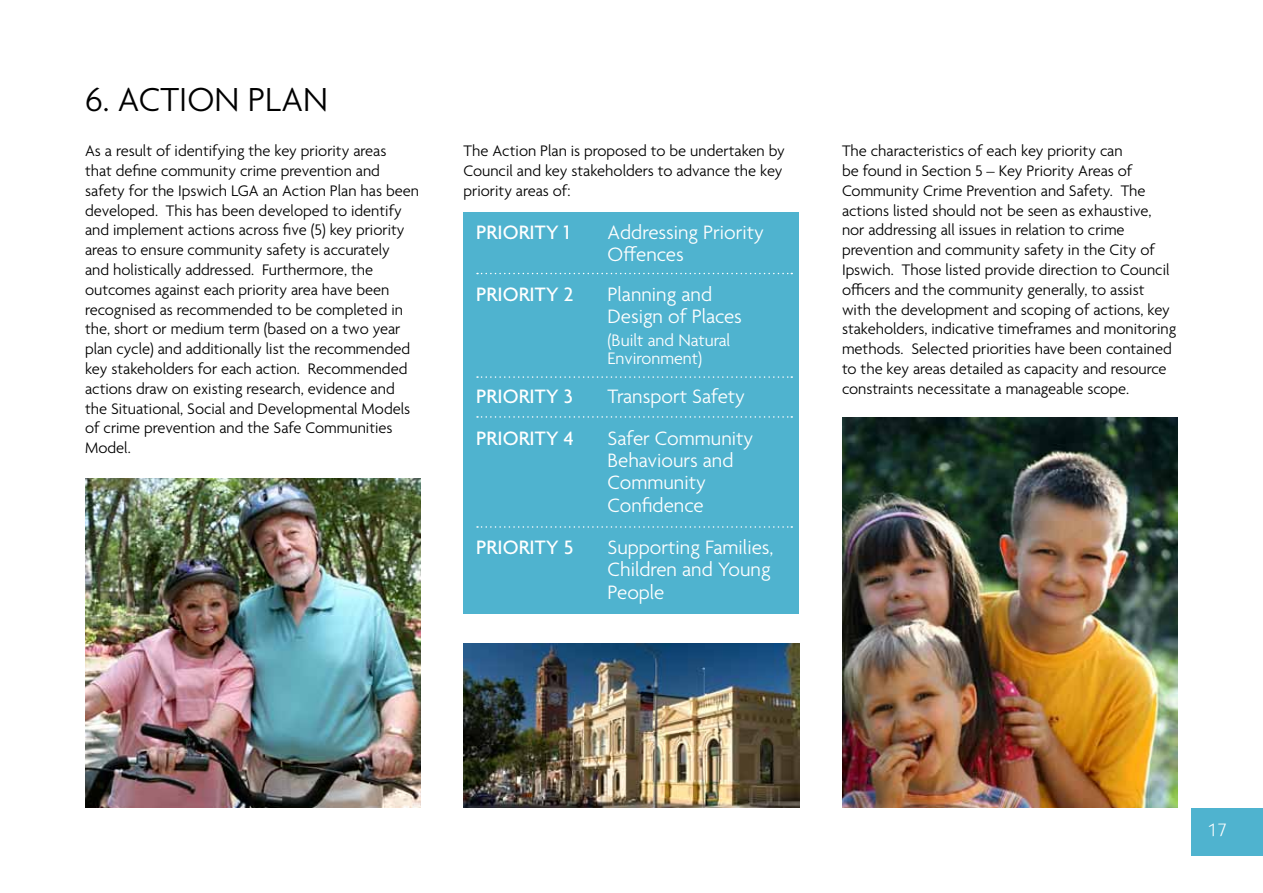
<style>
.page{position:relative;width:1263px;height:893px;background:#fff}
.page>*{position:absolute;margin:0;border:0;box-sizing:border-box;transform-origin:0 0}
.t1{font:300 36px "Agenda";color:#000}
.t2{font:300 21px/22.5px "Agenda";color:#fff}
.t3{font:500 21px "Agenda";color:#fff}
.t4{font:300 18px "Agenda";color:#fff}
.t5{font:18px "Kabel IT Cby BT";color:#fff}
.t6{font:300 16.5px/19.8px "Agenda";color:#000}
</style>
<div class="page">
<div style="left:463px;top:213px;width:336px;height:401px;background:#4fb3cf"></div>
<svg style="left:477px;top:273px;width:315px;height:1px"></svg>
<svg style="left:477px;top:376px;width:315px;height:2px"></svg>
<svg style="left:477px;top:416px;width:315px;height:2px"></svg>
<svg style="left:477px;top:526px;width:315px;height:2px"></svg>
<img style="left:85px;top:478px;width:336px;height:330px">
<img style="left:842px;top:418px;width:336px;height:390px">
<img style="left:463px;top:643px;width:336px;height:165px">
<div style="left:1191px;top:808px;width:72px;height:47px;background:#4fb3cf"></div>
<h1 class="t1" style="left:85px;top:80px;width:51px">6. Acti</h1>
<h1 class="t1" style="left:187px;top:80px;width:142px">on Plan</h1>
<p class="t6" style="left:85px;top:142px;width:335px">As a result of identifying the key priority areas<br>that define community crime prevention and safety for the Ipswich LGA an Action Plan has been developed. This has been developed to identify and implement actions across five (5) key priority areas to ensure community safety is accurately<br>and holistically addressed. Furthermore, the outcomes against each priority area have been recognised as recommended to be completed in the, short or medium term (based on a two year plan cycle) and additionally list the recommended key stakeholders for each action. Recommended actions draw on existing research, evidence and the Situational, Social and Developmental Models of crime prevention and the Safe Communities Model.</p>
<p class="t6" style="left:463px;top:142px;width:323px">The Action Plan is proposed to be undertaken by<br>Council and key stakeholders to advance the key priority areas of:</p>
<p class="t6" style="left:842px;top:142px;width:336px">The characteristics of each key priority can<br>be found in Section 5 – Key Priority Areas of Community Crime Prevention and Safety. The actions listed should not be seen as exhaustive, nor addressing all issues in relation to crime prevention and community safety in the City of Ipswich. Those listed provide direction to Council officers and the community generally, to assist with the development and scoping of actions, key stakeholders, indicative timeframes and monitoring methods. Selected priorities have been contained to the key areas detailed as capacity and resource constraints necessitate a manageable scope.</p>
<p class="t3" style="left:476px;top:221px;width:95px">PRIORITY 1</p>
<p class="t2" style="left:607px;top:222px;width:158px">Addressing Priority</p>
<p class="t2" style="left:476px;top:244px;width:75px">O</p>
<p class="t2" style="left:623px;top:244px;width:62px">ffences</p>
<p class="t3" style="left:476px;top:283px;width:99px">PRIORITY 2</p>
<p class="t2" style="left:607px;top:284px;width:136px">Planning and<br>Design of Places</p>
<p class="t4" style="left:607px;top:331px;width:124px">(Built and Natural</p>
<p class="t4" style="left:476px;top:349px;width:71px">E</p>
<p class="t4" style="left:615px;top:349px;width:88px">nvironment)</p>
<p class="t3" style="left:476px;top:385px;width:98px">PRIORITY 3</p>
<p class="t2" style="left:607px;top:386px;width:139px">Transport Safety</p>
<p class="t3" style="left:476px;top:426px;width:99px">PRIORITY 4</p>
<p class="t2" style="left:607px;top:428px;width:147px">Safer Community<br>Behaviours and<br>Community<br>Confidence</p>
<p class="t3" style="left:476px;top:536px;width:99px">PRIORITY 5</p>
<p class="t2" style="left:607px;top:537px;width:167px">Supporting Families,<br>Children and Young<br>People</p>
<p class="t5" style="left:1208px;top:819px;width:21px">17</p>
</div>
